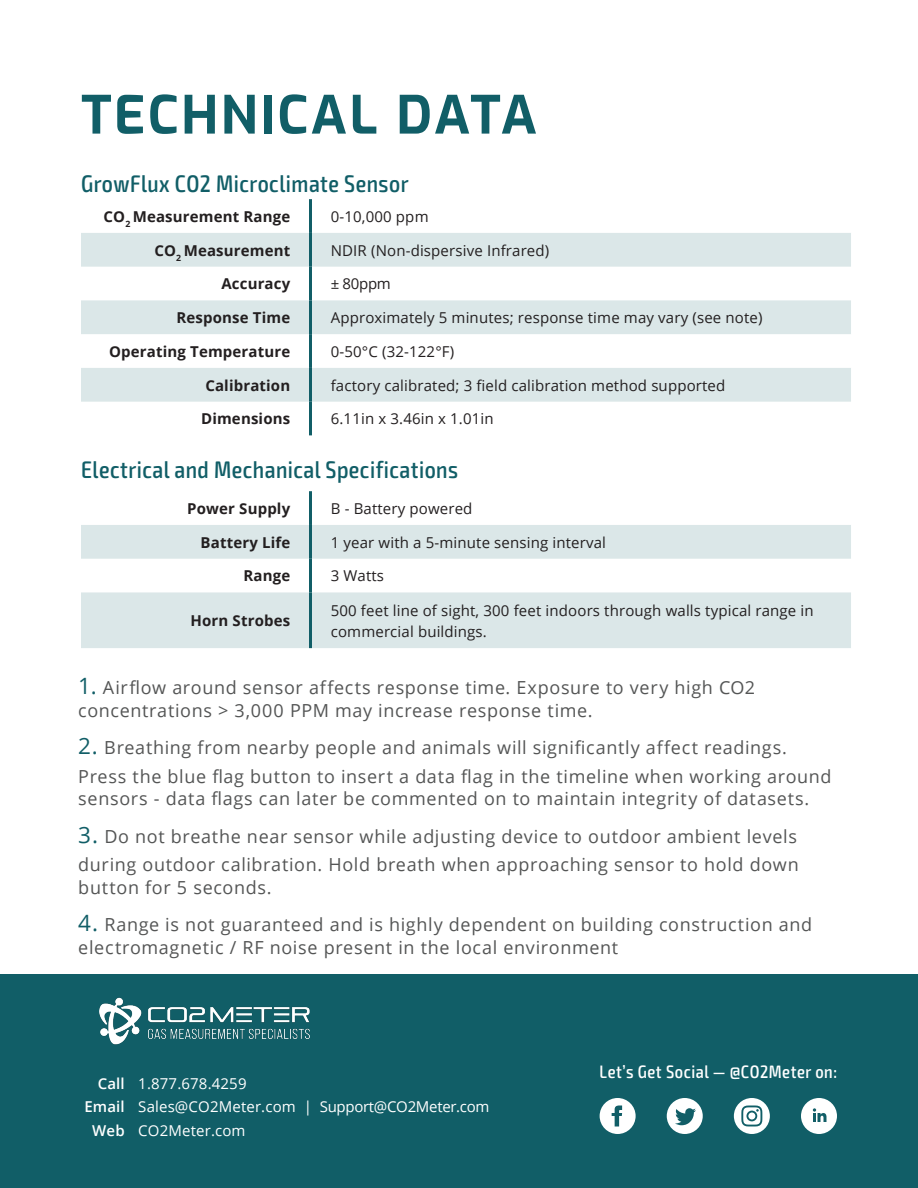
<style>
.page{position:relative;width:918px;height:1188px;background:#fff}
.page>*{position:absolute;margin:0;border:0;box-sizing:border-box;transform-origin:0 0}
.Product_Name{font:700 52.5px "Exo";letter-spacing:.05em;color:#115e67}
.Headlines{font:500 condensed 24px "Exo 2";letter-spacing:.02em;color:#115e67}
.t1{font:18px/22.5px "Open Sans";letter-spacing:.035em;color:#545555}
.Headline_2{font:500 condensed 18px "Exo 2";letter-spacing:.03em;color:#fff}
.Body_Copy{font:15px/21px "Open Sans";letter-spacing:.01em;color:#231f20}
.Body_Copy-2{font:700 15px "Open Sans";letter-spacing:.01em;color:#231f20}
.Body_Copy-3{font:15px "Open Sans";letter-spacing:-.02em;color:#fff}
.Body_Copy-4{font:15px "Open Sans";letter-spacing:.01em;color:#fff}
.Body_Copy-5{font:600 15px "Open Sans";letter-spacing:.01em;color:#fff}
.s1{font-size:22.5px;color:#115e67}
</style>
<div class="page">
<div style="left:0;top:974px;width:918px;height:214px;background:#115e67"></div>
<svg style="left:667px;top:1098px;width:36px;height:36px"></svg>
<svg style="left:600px;top:1098px;width:36px;height:36px"></svg>
<svg style="left:734px;top:1098px;width:36px;height:36px"></svg>
<svg style="left:801px;top:1098px;width:36px;height:36px"></svg>
<svg style="left:81px;top:233px;width:770px;height:169px;fill:#dbe7e8"></svg>
<hr style="left:309px;top:199px;width:3px;height:34px;background:#115e67">
<hr style="left:309px;top:233px;width:3px;height:34px;background:#115e67">
<hr style="left:309px;top:267px;width:3px;height:33px;background:#115e67">
<hr style="left:309px;top:300px;width:3px;height:34px;background:#115e67">
<hr style="left:309px;top:334px;width:3px;height:34px;background:#115e67">
<hr style="left:309px;top:368px;width:3px;height:34px;background:#115e67">
<hr style="left:309px;top:402px;width:3px;height:33px;background:#115e67">
<svg style="left:81px;top:525px;width:770px;height:123px;fill:#dbe7e8"></svg>
<hr style="left:309px;top:491px;width:3px;height:34px;background:#115e67">
<hr style="left:309px;top:525px;width:3px;height:34px;background:#115e67">
<hr style="left:309px;top:559px;width:3px;height:33px;background:#115e67">
<hr style="left:309px;top:592px;width:3px;height:56px;background:#115e67">
<img style="left:99px;top:997px;width:211px;height:48px">
<p class="Product_Name" style="left:81px;top:77px;width:457px">TECHNICAL DATA</p>
<p class="Headlines" style="left:81px;top:170px;width:329px">GrowFlux CO2 Microclimate Sensor</p>
<p class="Body_Copy-2" style="left:104px;top:206px;width:188px">CO<sub>2</sub> Measurement Range</p>
<p class="Body_Copy" style="left:331px;top:205px;width:99px">0-10,000 ppm</p>
<p class="Body_Copy-2" style="left:155px;top:239px;width:137px">CO<sub>2</sub> Measurement</p>
<p class="Body_Copy" style="left:331px;top:239px;width:220px">NDIR (Non-dispersive Infrared)</p>
<p class="Body_Copy-2" style="left:221px;top:273px;width:70px">Accuracy</p>
<p class="Body_Copy" style="left:331px;top:273px;width:62px">± 80ppm</p>
<p class="Body_Copy-2" style="left:177px;top:307px;width:115px">Response Time</p>
<p class="Body_Copy" style="left:331px;top:307px;width:433px">Approximately 5 minutes; response time may vary (see note)</p>
<p class="Body_Copy-2" style="left:109px;top:341px;width:183px">Operating Temperature</p>
<p class="Body_Copy" style="left:331px;top:340px;width:125px">0-50°C (32-122°F)</p>
<p class="Body_Copy-2" style="left:205px;top:374px;width:86px">Calibration</p>
<p class="Body_Copy" style="left:331px;top:374px;width:396px">factory calibrated; 3 field calibration method supported</p>
<p class="Body_Copy-2" style="left:201px;top:408px;width:91px">Dimensions</p>
<p class="Body_Copy" style="left:331px;top:408px;width:164px">6.11in x 3.46in x 1.01in</p>
<p class="Headlines" style="left:81px;top:455px;width:379px">Electrical and Mechanical Specifications</p>
<p class="Body_Copy-2" style="left:187px;top:498px;width:104px">Power Supply</p>
<p class="Body_Copy" style="left:331px;top:497px;width:143px">B - Battery powered</p>
<p class="Body_Copy-2" style="left:201px;top:532px;width:91px">Battery Life</p>
<p class="Body_Copy" style="left:331px;top:531px;width:277px">1 year with a 5-minute sensing interval</p>
<p class="Body_Copy-2" style="left:243px;top:565px;width:48px">Range</p>
<p class="Body_Copy" style="left:331px;top:565px;width:55px">3 Watts</p>
<p class="Body_Copy-2" style="left:191px;top:610px;width:101px">Horn Strobes</p>
<p class="Body_Copy" style="left:331px;top:599px;width:485px">500 feet line of sight, 300 feet indoors through walls typical range in commercial buildings.</p>
<p class="t1" style="left:78px;top:676px;width:678px"><span class="s1">1.</span> Airflow around sensor affects response time. Exposure to very high CO2 concentrations &gt; 3,000 PPM may increase response time.</p>
<p class="t1" style="left:78px;top:733px;width:755px;line-height:28.5px"><span class="s1">2.</span> Breathing from nearby people and animals will significantly affect readings.<br>Press the blue flag button to insert a data flag in the timeline when working around</p>
<p class="t1" style="left:78px;top:787px;width:733px">sensors - data flags can later be commented on to maintain integrity of datasets.</p>
<p class="t1" style="left:78px;top:822px;width:722px;line-height:28.5px"><span class="s1">3.</span> Do not breathe near sensor while adjusting device to outdoor ambient levels during outdoor calibration. Hold breath when approaching sensor to hold down</p>
<p class="t1" style="left:78px;top:876px;width:195px">button for 5 seconds.</p>
<p class="t1" style="left:78px;top:913px;width:736px"><span class="s1">4.</span> Range is not guaranteed and is highly dependent on building construction and electromagnetic / RF noise present in the local environment</p>
<p class="Body_Copy-5" style="left:98px;top:1073px;width:29px">Call</p>
<p class="Body_Copy-4" style="left:138px;top:1073px;width:110px">1.877.678.4259</p>
<p class="Body_Copy-5" style="left:84px;top:1096px;width:42px">Email</p>
<p class="Body_Copy-3" style="left:138px;top:1096px;width:353px">Sales@CO2Meter.com | Support@CO2Meter.com</p>
<p class="Body_Copy-5" style="left:92px;top:1120px;width:34px">Web</p>
<p class="Body_Copy-4" style="left:138px;top:1120px;width:109px">CO2Meter.com</p>
<p class="Headline_2" style="left:600px;top:1061px;width:239px">Let’s Get Social — @CO2Meter on:</p>
</div>
